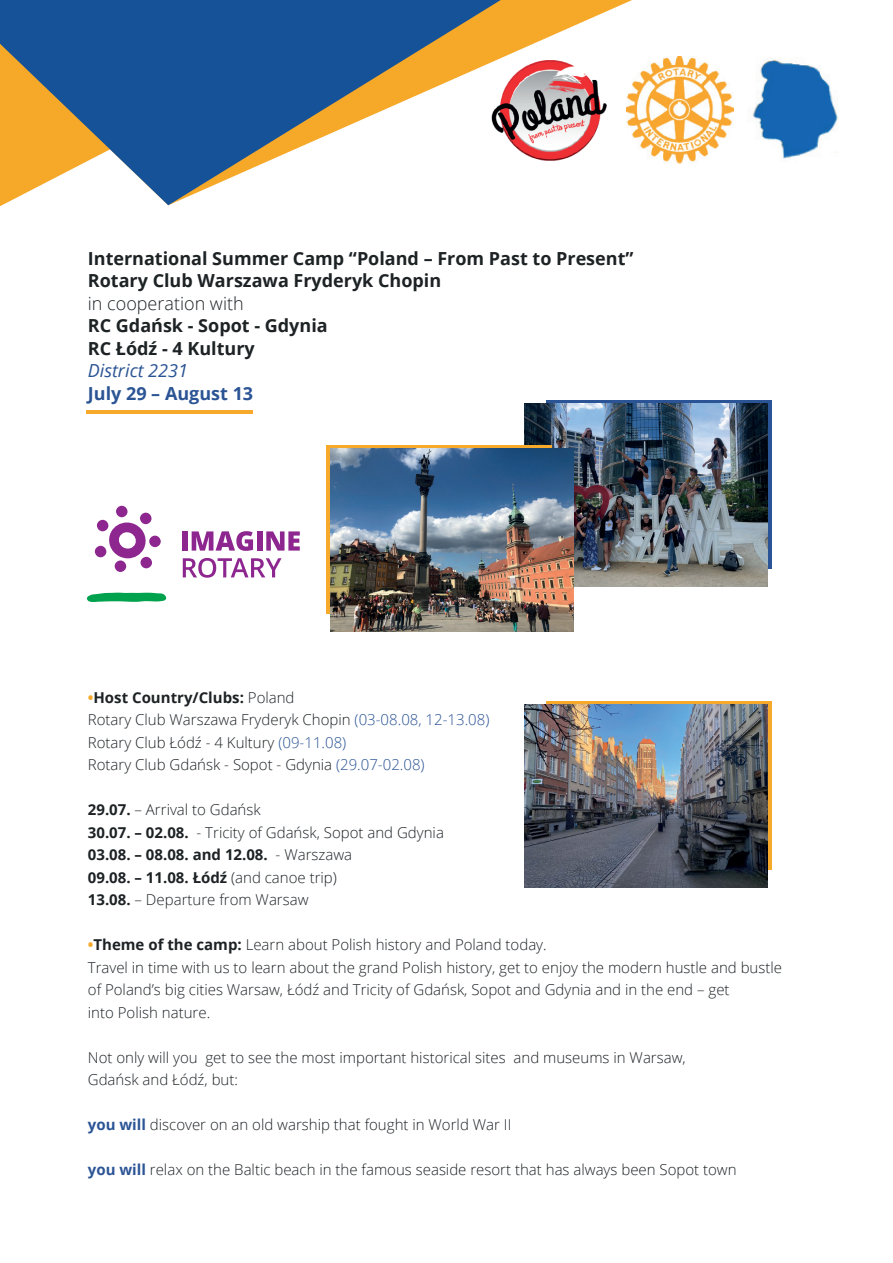
<style>
.page{position:relative;width:893px;height:1263px;background:#fff}
.page>*{position:absolute;margin:0;border:0;box-sizing:border-box;transform-origin:0 0}
.t1{font:700 18px/22.5px "Open Sans";color:#1d2225}
.t2{font:300 18px "Open Sans";color:#1d2225}
.t3{font:700 18px "Open Sans";color:#2b5494}
.t4{font:italic 18px "Open Sans";color:#2b5494}
.t5{font:300 15px/22.5px "Open Sans";color:#1d2225}
.s1{font-weight:700;color:#f7a92b}
.s2{font-weight:700}
.s3{color:#2b5495}
.s4{font-weight:700;color:#2b5495}
</style>
<div class="page">
<img style="left:632px;top:57px;width:101px;height:107px">
<svg style="left:501px;top:0;width:131px;height:161px"></svg>
<svg style="left:0;top:0;width:501px;height:205px;fill:#165297"></svg>
<img style="left:748px;top:58px;width:90px;height:101px">
<hr style="left:87px;top:410px;width:166px;height:4px;background:#f7a92b">
<div style="left:546px;top:400px;width:226px;height:169px;background:linear-gradient(to right,#2b5497,#2b5497)"></div>
<div style="left:546px;top:701px;width:226px;height:168px;background:#f7a92b"></div>
<img style="left:524px;top:404px;width:244px;height:183px">
<img style="left:524px;top:704px;width:244px;height:183px">
<div style="left:326px;top:445px;width:226px;height:169px;background:linear-gradient(to right,#f7a92b,#f7a92b)"></div>
<img style="left:330px;top:449px;width:244px;height:182px">
<svg style="left:109px;top:522px;width:38px;height:36px"></svg>
<div style="left:95px;top:546px;width:11px;height:11px;background:#8d278f;border-radius:50%"></div>
<div style="left:97px;top:520px;width:12px;height:11px;background:#8d278f;border-radius:50%"></div>
<div style="left:116px;top:506px;width:12px;height:11px;background:#8d278f;border-radius:50%"></div>
<div style="left:140px;top:513px;width:12px;height:11px;background:#8d278f;border-radius:50%"></div>
<div style="left:149px;top:536px;width:12px;height:11px;background:#8d278f;border-radius:50%"></div>
<div style="left:140px;top:557px;width:12px;height:11px;background:#8d278f;border-radius:50%"></div>
<div style="left:115px;top:560px;width:11px;height:12px;background:#8d278f;border-radius:50%"></div>
<svg style="left:87px;top:593px;width:79px;height:9px"></svg>
<div style="left:182px;top:531px;width:6px;height:20px;background:#8d278f"></div>
<svg style="left:192px;top:531px;width:61px;height:20px"></svg>
<div style="left:257px;top:531px;width:5px;height:20px;background:#8d278f"></div>
<svg style="left:183px;top:558px;width:99px;height:20px"></svg>
<svg style="left:266px;top:531px;width:34px;height:20px"></svg>
<p class="t1" style="left:88px;top:246px;width:547px">International Summer Camp “Poland – From Past to Present”<br>Rotary Club Warszawa Fryderyk Chopin</p>
<p class="t2" style="left:88px;top:291px;width:157px">in cooperation with</p>
<p class="t1" style="left:88px;top:314px;width:241px">RC Gdańsk - Sopot - Gdynia<br>RC Łódź - 4 Kultury</p>
<p class="t4" style="left:88px;top:358px;width:102px">District 2231</p>
<p class="t3" style="left:88px;top:380px;width:167px">July 29 – August 13</p>
<p class="t5" style="left:88px;top:685px;width:403px"><span class="s1">•</span><span class="s2">Host Country/Clubs:</span> Poland<br>Rotary Club Warszawa Fryderyk Chopin <span class="s3">(03-08.08, 12-13.08)<br></span>Rotary Club Łódź - 4 Kultury <span class="s3">(09-11.08)<br></span>Rotary Club Gdańsk - Sopot - Gdynia <span class="s3">(29.07-02.08)</span></p>
<p class="t5" style="left:88px;top:798px;width:358px"><span class="s2">29.07.</span> – Arrival to Gdańsk<br><span class="s2">30.07. – 02.08.</span> - Tricity of Gdańsk, Sopot and Gdynia <span class="s2">03.08. – 08.08. and 12.08.</span> - Warszawa<br><span class="s2">09.08. – 11.08. Łódź</span> (and canoe trip)<br><span class="s2">13.08.</span> – Departure from Warsaw</p>
<p class="t5" style="left:88px;top:933px;width:696px"><span class="s1">•</span><span class="s2">Theme of the camp:</span> Learn about Polish history and Poland today.<br>Travel in time with us to learn about the grand Polish history, get to enjoy the modern hustle and bustle of Poland’s big cities Warsaw, Łódź and Tricity of Gdańsk, Sopot and Gdynia and in the end – get<br>into Polish nature.</p>
<p class="t5" style="left:88px;top:1045px;width:599px">Not only will you get to see the most important historical sites and museums in Warsaw,<br>Gdańsk and Łódź, but:</p>
<p class="t5" style="left:88px;top:1113px;width:425px"><span class="s4">you will</span> discover on an old warship that fought in World War II</p>
<p class="t5" style="left:88px;top:1158px;width:650px"><span class="s4">you will</span> relax on the Baltic beach in the famous seaside resort that has always been Sopot town</p>
</div>
